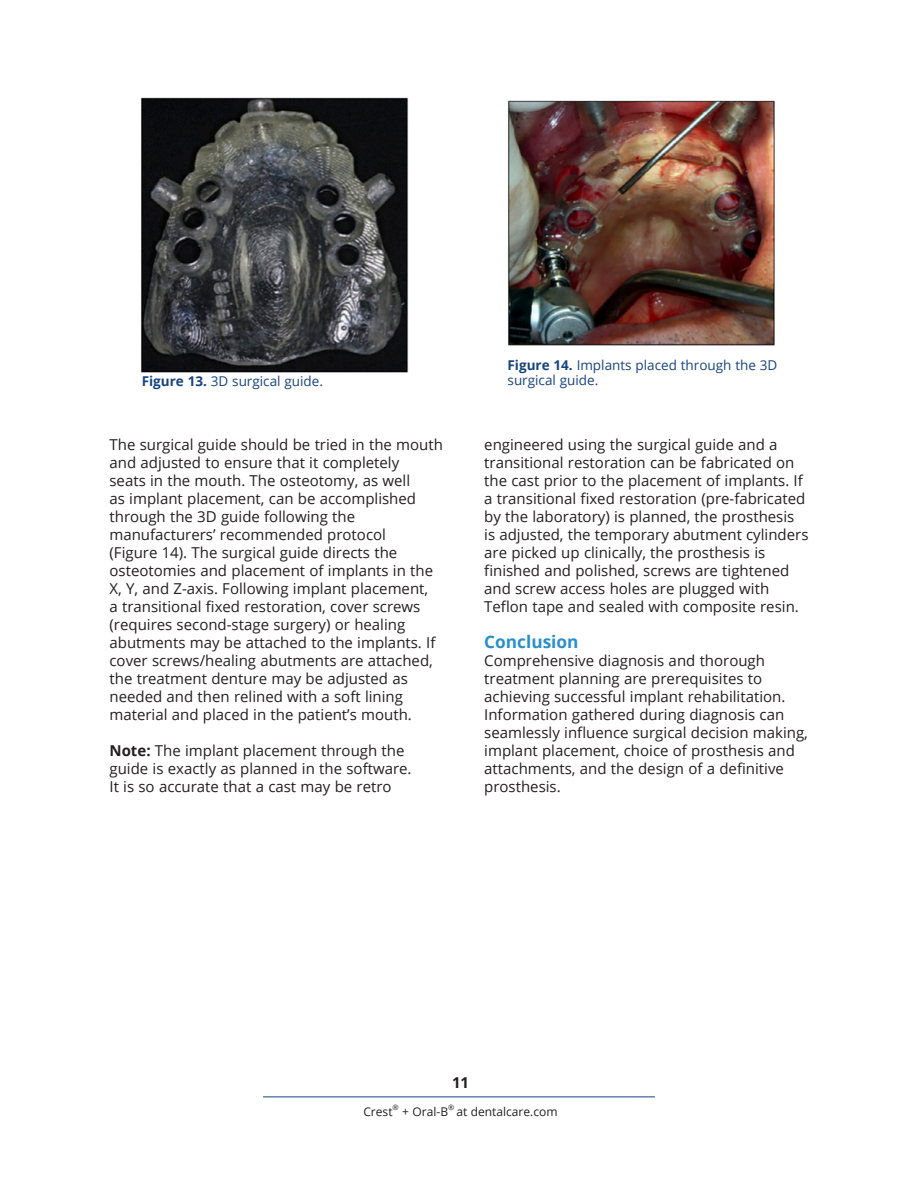
<style>
.page{position:relative;width:918px;height:1188px;background:#fff}
.page>*{position:absolute;margin:0;border:0;box-sizing:border-box;transform-origin:0 0}
.Main_Body{font:700 17.25px "Open Sans";color:#298fce}
.Main_Body-2{font:15px/18px "Open Sans";color:#231f20}
.t1{font:700 15px "Open Sans";color:#231f20}
.Figure{font:13.5px/15px "Open Sans";color:#164481}
.t2{font:12px "Open Sans";color:#231f20}
.t3{font:7.5px "Open Sans";color:#231f20}
.s1{font-weight:700}
</style>
<div class="page">
<hr style="left:263px;top:1096px;width:392px;height:1px;background:#164481">
<img style="left:141px;top:97px;width:268px;height:276px">
<img style="left:508px;top:100px;width:267px;height:246px">
<p class="Figure" style="left:142px;top:373px;width:183px"><span class="s1">Figure 13.</span> 3D surgical guide.</p>
<p class="Main_Body-2" style="left:109px;top:435px;width:335px">The surgical guide should be tried in the mouth and adjusted to ensure that it completely<br>seats in the mouth. The osteotomy, as well<br>as implant placement, can be accomplished through the 3D guide following the manufacturers’ recommended protocol<br>(Figure 14). The surgical guide directs the osteotomies and placement of implants in the X, Y, and Z-axis. Following implant placement,<br>a transitional fixed restoration, cover screws (requires second-stage surgery) or healing abutments may be attached to the implants. If cover screws/healing abutments are attached, the treatment denture may be adjusted as needed and then relined with a soft lining material and placed in the patient’s mouth.</p>
<p class="Main_Body-2" style="left:109px;top:741px;width:304px"><span class="s1">Note:</span> The implant placement through the guide is exactly as planned in the software.<br>It is so accurate that a cast may be retro</p>
<p class="Figure" style="left:508px;top:357px;width:271px"><span class="s1">Figure 14.</span> Implants placed through the 3D surgical guide.</p>
<p class="Main_Body-2" style="left:484px;top:435px;width:326px">engineered using the surgical guide and a transitional restoration can be fabricated on the cast prior to the placement of implants. If a transitional fixed restoration (pre-fabricated by the laboratory) is planned, the prosthesis is adjusted, the temporary abutment cylinders are picked up clinically, the prosthesis is finished and polished, screws are tightened and screw access holes are plugged with Teflon tape and sealed with composite resin.</p>
<p class="Main_Body" style="left:484px;top:630px;width:96px">Conclusion</p>
<p class="Main_Body-2" style="left:484px;top:651px;width:325px">Comprehensive diagnosis and thorough treatment planning are prerequisites to achieving successful implant rehabilitation.<br>Information gathered during diagnosis can seamlessly influence surgical decision making, implant placement, choice of prosthesis and attachments, and the design of a definitive prosthesis.</p>
<p class="t1" style="left:452px;top:1072px;width:19px">11</p>
<p class="t2" style="left:363px;top:1103px;width:31px">Crest</p>
<p class="t3" style="left:393px;top:1102px;width:8px">®</p>
<p class="t2" style="left:402px;top:1103px;width:47px">+ Oral-B</p>
<p class="t3" style="left:448px;top:1102px;width:8px">®</p>
<p class="t2" style="left:457px;top:1103px;width:103px">at dentalcare.com</p>
</div>
